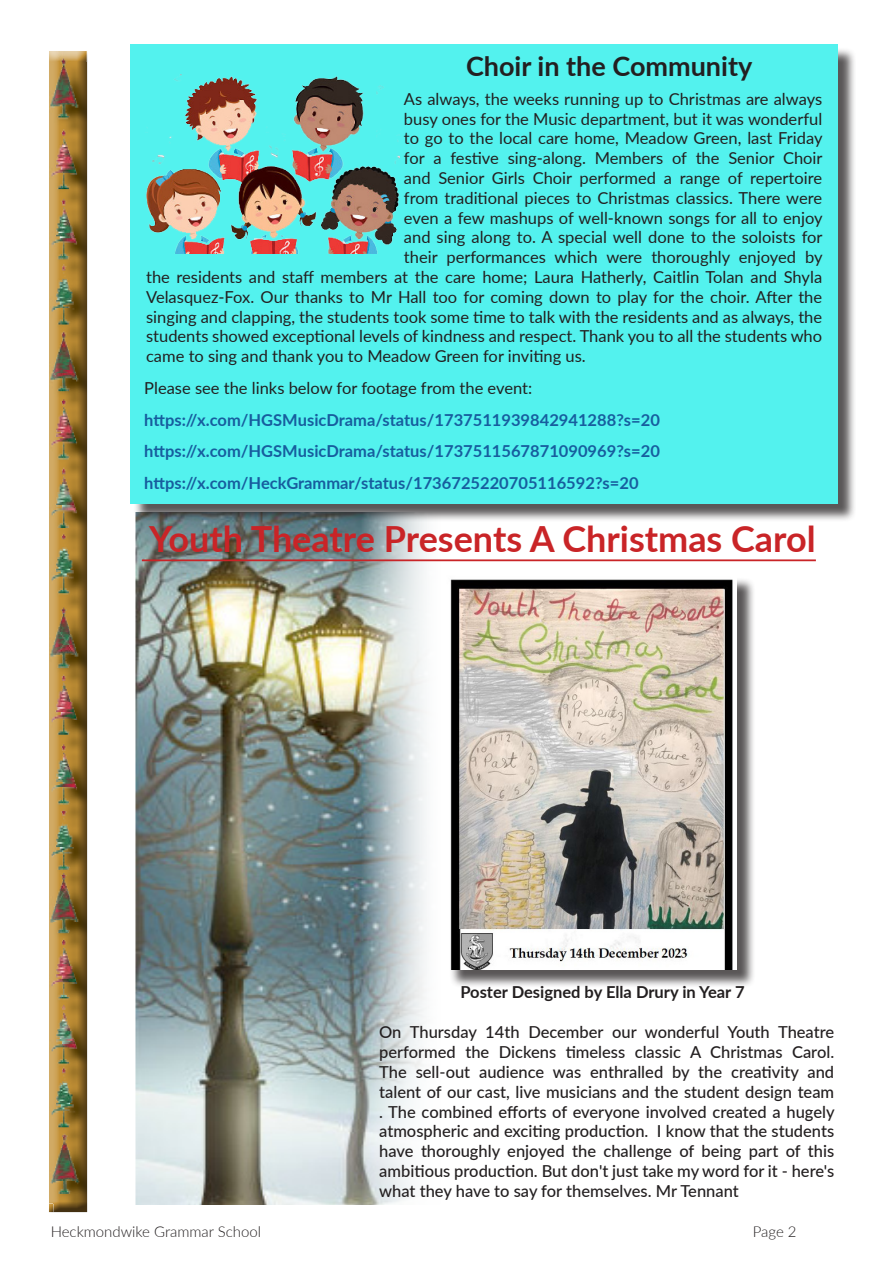
<style>
.page{position:relative;width:893px;height:1263px;background:#fff}
.page>*{position:absolute;margin:0;border:0;box-sizing:border-box;transform-origin:0 0}
.t1{font:700 36px "Lato";color:#c92427}
.t2{font:700 27px "Lato";color:#231f20}
.t3{font:16.5px "Lato";color:#231f20}
.t4{font:500 16.5px/19.8px "Lato";color:#231f20;text-align:justify}
.t5{font:700 16.5px "Lato";color:#175d9e}
.t6{font:700 16.5px "Lato";color:#231f20}
.t7{font:300 15px "Lato";color:#231f20}
</style>
<div class="page">
<div style="left:47px;top:51px;width:40px;height:1162px;background:#231f20;opacity:.75"></div>
<img style="left:136px;top:523px;width:310px;height:681px">
<div style="left:449px;top:577px;width:306px;height:411px;background:#231f20;opacity:.75"></div>
<img style="left:449px;top:577px;width:288px;height:392px">
<hr style="left:142px;top:559px;width:674px;height:2px;background:#c92427">
<div style="left:133px;top:47px;width:723px;height:476px;background:#231f20;opacity:.75"></div>
<div style="left:131px;top:45px;width:707px;height:459px;background:#53f2ee"></div>
<img style="left:146px;top:74px;width:254px;height:180px">
<p class="t2" style="left:466px;top:46px;width:288px">Choir in the Community</p>
<p class="t3" style="left:404px;top:87px;width:420px">As always, the weeks running up to Christmas are always</p>
<p class="t3" style="left:404px;top:107px;width:420px">busy ones for the Music department, but it was wonderful</p>
<p class="t3" style="left:404px;top:126px;width:420px">to go to the local care home, Meadow Green, last Friday</p>
<p class="t3" style="left:404px;top:146px;width:420px">for a festive sing-along. Members of the Senior Choir</p>
<p class="t3" style="left:404px;top:166px;width:420px">and Senior Girls Choir performed a range of repertoire</p>
<p class="t3" style="left:404px;top:186px;width:420px">from traditional pieces to Christmas classics. There were</p>
<p class="t3" style="left:404px;top:206px;width:420px">even a few mashups of well-known songs for all to enjoy</p>
<p class="t3" style="left:404px;top:225px;width:420px">and sing along to. A special well done to the soloists for</p>
<p class="t3" style="left:404px;top:245px;width:420px">their performances which were thoroughly enjoyed by</p>
<p class="t3" style="left:146px;top:265px;width:678px">the residents and staff members at the care home; Laura Hatherly, Caitlin Tolan and Shyla</p>
<p class="t3" style="left:146px;top:285px;width:678px">Velasquez-Fox. Our thanks to Mr Hall too for coming down to play for the choir. After the</p>
<p class="t3" style="left:146px;top:305px;width:678px">singing and clapping, the students took some time to talk with the residents and as always, the</p>
<p class="t3" style="left:146px;top:324px;width:678px">students showed exceptional levels of kindness and respect. Thank you to all the students who</p>
<p class="t3" style="left:146px;top:344px;width:441px">came to sing and thank you to Meadow Green for inviting us.</p>
<p class="t3" style="left:144px;top:376px;width:389px">Please see the links below for footage from the event:</p>
<p class="t5" style="left:144px;top:407px;width:517px">https://x.com/HGSMusicDrama/status/1737511939842941288?s=20</p>
<p class="t5" style="left:144px;top:439px;width:517px">https://x.com/HGSMusicDrama/status/1737511567871090969?s=20</p>
<p class="t5" style="left:144px;top:471px;width:496px">https://x.com/HeckGrammar/status/1736725220705116592?s=20</p>
<p class="t1" style="left:149px;top:512px;width:668px">Youth Theatre Presents A Christmas Carol</p>
<p class="t6" style="left:460px;top:980px;width:286px">Poster Designed by Ella Drury in Year 7</p>
<p class="t4" style="left:379px;top:1022px;width:457px">On Thursday 14th December our wonderful Youth Theatre performed the Dickens timeless classic A Christmas Carol.<br>The sell-out audience was enthralled by the creativity and talent of our cast, live musicians and the student design team . The combined efforts of everyone involved created a hugely atmospheric and exciting production. I know that the students have thoroughly enjoyed the challenge of being part of this ambitious production. But don't just take my word for it - here's what they have to say for themselves. Mr Tennant</p>
<p class="t7" style="left:51px;top:1221px;width:212px">Heckmondwike Grammar School</p>
<p class="t7" style="left:753px;top:1221px;width:45px">Page 2</p>
</div>
